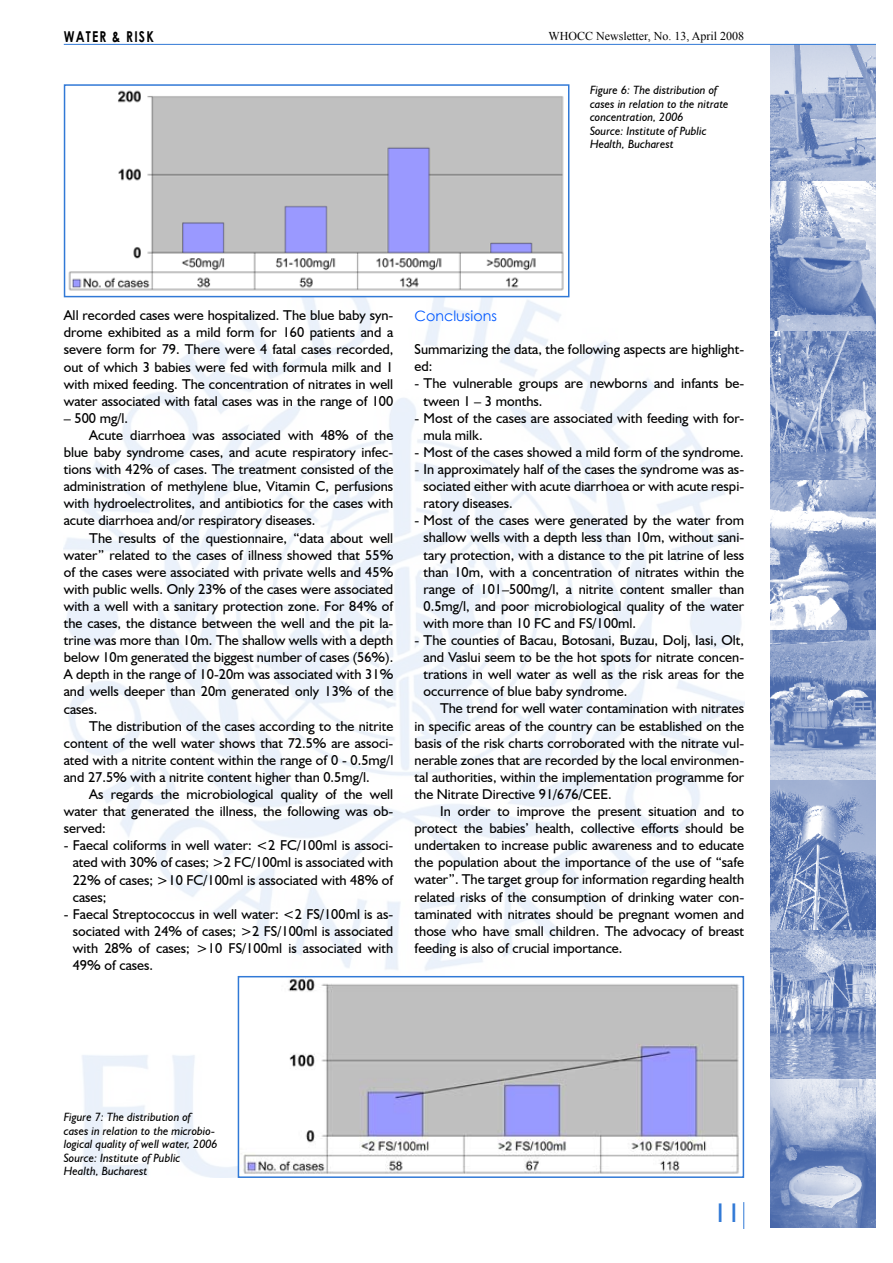
<style>
.page{position:relative;width:893px;height:1263px;background:#fff}
.page>*{position:absolute;margin:0;border:0;box-sizing:border-box;transform-origin:0 0}
.t1{font:27px "Humanist 521 BT";color:#3179d6}
.t2{font:700 15px "Century Gothic";letter-spacing:.1em;color:#000;scale:.8 1}
.t3{font:14.25px/17.1px "Humanist 521 BT";color:#000;text-align:justify}
.t4{font:14.25px "Century Gothic";color:#0158ff}
.t5{font:italic 12px/13.5px "Humanist 521 BT";color:#000}
.t6{font:12px "Times New Roman";color:#000}
</style>
<div class="page">
<img style="left:770px;top:45px;width:106px;height:1183px">
<hr style="left:64px;top:44px;width:812px;height:1px;background:#3179d6">
<svg style="left:743px;top:1202px;width:1px;height:27px"></svg>
<img style="left:68px;top:90px;width:496px;height:201px">
<div style="left:64px;top:84px;width:505px;height:213px;border:2px solid #3179d6"></div>
<img style="left:241px;top:979px;width:499px;height:196px">
<div style="left:238px;top:976px;width:506px;height:202px;border:2px solid #3179d6"></div>
<p class="t2" style="left:64px;top:25px;width:114px">WATER &amp; RISK</p>
<p class="t6" style="left:549px;top:28px;width:197px">WHOCC Newsletter, No. 13, April 2008</p>
<p class="t5" style="left:590px;top:83px;width:140px">Figure 6: The distribution of cases in relation to the nitrate concentration, 2006<br>Source: Institute of Public<br>Health, Bucharest</p>
<p class="t3" style="left:64px;top:306px;width:331px">All recorded cases were hospitalized. The blue baby syn&shy;drome exhibited as a mild form for 160 patients and a severe form for 79. There were 4 fatal cases recorded, out of which 3 babies were fed with formula milk and 1 with mixed feeding. The concentration of nitrates in well water associated with fatal cases was in the range of 100</p>
<p class="t3" style="left:64px;top:409px;width:66px">– 500 mg/l.</p>
<p class="t3" style="left:89px;top:426px;width:306px">Acute diarrhoea was associated with 48% of the</p>
<p class="t3" style="left:64px;top:443px;width:331px">blue baby syndrome cases, and acute respiratory infec-</p>
<p class="t3" style="left:64px;top:460px;width:331px">tions with 42% of cases. The treatment consisted of the</p>
<p class="t3" style="left:64px;top:477px;width:331px">administration of methylene blue, Vitamin C, perfusions</p>
<p class="t3" style="left:64px;top:495px;width:331px">with hydroelectrolites, and antibiotics for the cases with</p>
<p class="t3" style="left:64px;top:512px;width:253px">acute diarrhoea and/or respiratory diseases.</p>
<p class="t3" style="left:89px;top:529px;width:306px">The results of the questionnaire, “data about well</p>
<p class="t3" style="left:64px;top:546px;width:331px">water” related to the cases of illness showed that 55%</p>
<p class="t3" style="left:64px;top:563px;width:331px">of the cases were associated with private wells and 45%</p>
<p class="t3" style="left:64px;top:580px;width:331px">with public wells. Only 23% of the cases were associated</p>
<p class="t3" style="left:64px;top:597px;width:331px">with a well with a sanitary protection zone. For 84% of</p>
<p class="t3" style="left:64px;top:614px;width:331px">the cases, the distance between the well and the pit la-</p>
<p class="t3" style="left:64px;top:631px;width:331px">trine was more than 10m. The shallow wells with a depth</p>
<p class="t3" style="left:64px;top:648px;width:331px">below 10m generated the biggest number of cases (56%).</p>
<p class="t3" style="left:64px;top:666px;width:331px">A depth in the range of 10-20m was associated with 31%</p>
<p class="t3" style="left:64px;top:683px;width:331px">and wells deeper than 20m generated only 13% of the</p>
<p class="t3" style="left:64px;top:700px;width:35px">cases.</p>
<p class="t3" style="left:89px;top:717px;width:306px">The distribution of the cases according to the nitrite</p>
<p class="t3" style="left:64px;top:734px;width:331px">content of the well water shows that 72.5% are associ-</p>
<p class="t3" style="left:64px;top:751px;width:331px">ated with a nitrite content within the range of 0 - 0.5mg/l</p>
<p class="t3" style="left:64px;top:768px;width:307px">and 27.5% with a nitrite content higher than 0.5mg/l.</p>
<p class="t3" style="left:89px;top:785px;width:306px">As regards the microbiological quality of the well</p>
<p class="t3" style="left:64px;top:802px;width:331px">water that generated the illness, the following was ob-</p>
<p class="t3" style="left:64px;top:819px;width:43px">served:</p>
<p class="t3" style="left:73px;top:837px;width:322px;text-indent:-9px">- Faecal coliforms in well water: &lt;2 FC/100ml is associ&shy;ated with 30% of cases; &gt;2 FC/100ml is associated with 22% of cases; &gt;10 FC/100ml is associated with 48% of cases;</p>
<p class="t3" style="left:73px;top:905px;width:322px;text-indent:-9px">- Faecal Streptococcus in well water: &lt;2 FS/100ml is as&shy;sociated with 24% of cases; &gt;2 FS/100ml is associated with 28% of cases; &gt;10 FS/100ml is associated with 49% of cases.</p>
<p class="t4" style="left:415px;top:306px;width:84px">Conclusions</p>
<p class="t3" style="left:415px;top:341px;width:331px">Summarizing the data, the following aspects are highlight&shy;ed:</p>
<p class="t3" style="left:424px;top:375px;width:322px;text-indent:-9px">- The vulnerable groups are newborns and infants be&shy;tween 1 – 3 months.</p>
<p class="t3" style="left:424px;top:409px;width:322px;text-indent:-9px">- Most of the cases are associated with feeding with for&shy;mula milk.</p>
<p class="t3" style="left:415px;top:443px;width:331px">- Most of the cases showed a mild form of the syndrome.</p>
<p class="t3" style="left:424px;top:460px;width:322px;text-indent:-9px">- In approximately half of the cases the syndrome was as&shy;sociated either with acute diarrhoea or with acute respi&shy;ratory diseases.</p>
<p class="t3" style="left:424px;top:512px;width:322px;text-indent:-9px">- Most of the cases were generated by the water from shallow wells with a depth less than 10m, without sani&shy;tary protection, with a distance to the pit latrine of less than 10m, with a concentration of nitrates within the range of 101–500mg/l, a nitrite content smaller than 0.5mg/l, and poor microbiological quality of the water with more than 10 FC and FS/100ml.</p>
<p class="t3" style="left:424px;top:631px;width:322px;text-indent:-9px">- The counties of Bacau, Botosani, Buzau, Dolj, Iasi, Olt, and Vaslui seem to be the hot spots for nitrate concen&shy;trations in well water as well as the risk areas for the occurrence of blue baby syndrome.</p>
<p class="t3" style="left:415px;top:700px;width:331px;text-indent:26px">The trend for well water contamination with nitrates in specific areas of the country can be established on the basis of the risk charts corroborated with the nitrate vul&shy;nerable zones that are recorded by the local environmen&shy;tal authorities, within the implementation programme for the Nitrate Directive 91/676/CEE.</p>
<p class="t3" style="left:415px;top:802px;width:331px;text-indent:26px">In order to improve the present situation and to protect the babies’ health, collective efforts should be undertaken to increase public awareness and to educate the population about the importance of the use of “safe water”. The target group for information regarding health related risks of the consumption of drinking water con&shy;taminated with nitrates should be pregnant women and those who have small children. The advocacy of breast feeding is also of crucial importance.</p>
<p class="t5" style="left:64px;top:1110px;width:155px">Figure 7: The distribution of cases in relation to the microbio&shy;logical quality of well water, 2006<br>Source: Institute of Public<br>Health, Bucharest</p>
<h1 class="t1" style="left:713px;top:1196px;width:29px">11</h1>
</div>
